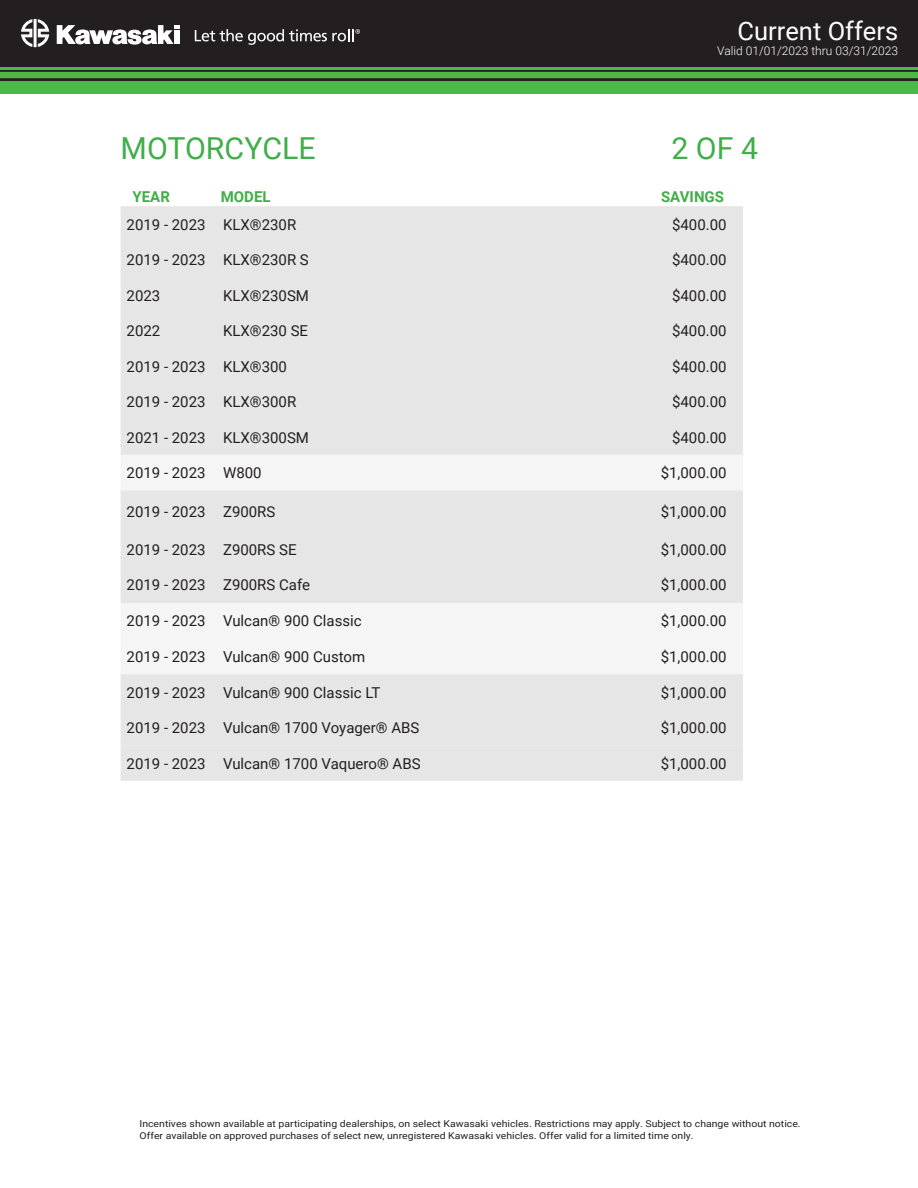
<style>
.page{position:relative;width:918px;height:1188px;background:#fff}
.page>*{position:absolute;margin:0;border:0;box-sizing:border-box;transform-origin:0 0}
.t1{font:30.3px "Roboto";color:#40ae49}
.t2{font:25.5px "Roboto";color:#fff}
.t3{font:15px "Roboto";color:#231f20}
.t4{font:700 15px "Roboto";color:#40ae49}
.t5{font:300 12px "Roboto";color:#fff}
.t6{font:9.45px/12.6px "Roboto";color:#231f20;scale:1.11 1}
</style>
<div class="page">
<div style="left:0;top:67px;width:918px;height:27px;background:linear-gradient(to right,#272c24,#262c23)"></div>
<div style="left:0;top:72px;width:918px;height:6px;background:#4cb848"></div>
<div style="left:0;top:81px;width:918px;height:13px;background:#4cb848"></div>
<hr style="left:0;top:67px;width:918px;height:3px;background:#4cb848">
<div style="left:0;top:0;width:918px;height:67px;background:#231f20"></div>
<svg style="left:57px;top:25px;width:123px;height:20px"></svg>
<svg style="left:21px;top:19px;width:28px;height:28px"></svg>
<svg style="left:195px;top:29px;width:165px;height:16px"></svg>
<div style="left:121px;top:206px;width:622px;height:249px;background:#e6e6e6"></div>
<svg style="left:121px;top:490px;width:622px;height:291px;fill:#e6e6e6"></svg>
<h2 class="t2" style="left:738px;top:13px;width:162px">Current Offers</h2>
<h1 class="t1" style="left:121px;top:127px;width:197px">MOTORCYCLE</h1>
<p class="t5" style="left:717px;top:43px;width:182px">Valid 01/01/2023 thru 03/31/2023</p>
<h1 class="t1" style="left:671px;top:127px;width:88px">2 OF 4</h1>
<p class="t4" style="left:133px;top:186px;width:39px">YEAR</p>
<p class="t4" style="left:221px;top:186px;width:51px">MODEL</p>
<p class="t4" style="left:661px;top:186px;width:64px">SAVINGS</p>
<p class="t3" style="left:127px;top:214px;width:81px">2019 - 2023</p>
<p class="t3" style="left:223px;top:214px;width:75px">KLX®230R</p>
<p class="t3" style="left:672px;top:214px;width:56px">$400.00</p>
<p class="t3" style="left:127px;top:249px;width:81px">2019 - 2023</p>
<p class="t3" style="left:223px;top:249px;width:87px">KLX®230R S</p>
<p class="t3" style="left:672px;top:249px;width:56px">$400.00</p>
<p class="t3" style="left:127px;top:285px;width:35px">2023</p>
<p class="t3" style="left:223px;top:285px;width:87px">KLX®230SM</p>
<p class="t3" style="left:672px;top:285px;width:56px">$400.00</p>
<p class="t3" style="left:127px;top:320px;width:35px">2022</p>
<p class="t3" style="left:223px;top:320px;width:87px">KLX®230 SE</p>
<p class="t3" style="left:672px;top:320px;width:56px">$400.00</p>
<p class="t3" style="left:127px;top:356px;width:81px">2019 - 2023</p>
<p class="t3" style="left:223px;top:356px;width:65px">KLX®300</p>
<p class="t3" style="left:672px;top:356px;width:56px">$400.00</p>
<p class="t3" style="left:127px;top:391px;width:81px">2019 - 2023</p>
<p class="t3" style="left:223px;top:391px;width:75px">KLX®300R</p>
<p class="t3" style="left:672px;top:391px;width:56px">$400.00</p>
<p class="t3" style="left:127px;top:427px;width:81px">2021 - 2023</p>
<p class="t3" style="left:223px;top:427px;width:87px">KLX®300SM</p>
<p class="t3" style="left:672px;top:427px;width:56px">$400.00</p>
<p class="t3" style="left:127px;top:462px;width:81px">2019 - 2023</p>
<p class="t3" style="left:223px;top:462px;width:40px">W800</p>
<p class="t3" style="left:661px;top:462px;width:67px">$1,000.00</p>
<p class="t3" style="left:127px;top:501px;width:81px">2019 - 2023</p>
<p class="t3" style="left:223px;top:501px;width:54px">Z900RS</p>
<p class="t3" style="left:661px;top:501px;width:67px">$1,000.00</p>
<p class="t3" style="left:127px;top:539px;width:81px">2019 - 2023</p>
<p class="t3" style="left:223px;top:539px;width:75px">Z900RS SE</p>
<p class="t3" style="left:661px;top:539px;width:67px">$1,000.00</p>
<p class="t3" style="left:127px;top:574px;width:81px">2019 - 2023</p>
<p class="t3" style="left:223px;top:574px;width:89px">Z900RS Cafe</p>
<p class="t3" style="left:661px;top:574px;width:67px">$1,000.00</p>
<p class="t3" style="left:127px;top:611px;width:81px">2019 - 2023</p>
<p class="t3" style="left:223px;top:611px;width:140px">Vulcan® 900 Classic</p>
<p class="t3" style="left:661px;top:611px;width:67px">$1,000.00</p>
<p class="t3" style="left:127px;top:646px;width:81px">2019 - 2023</p>
<p class="t3" style="left:223px;top:646px;width:144px">Vulcan® 900 Custom</p>
<p class="t3" style="left:661px;top:646px;width:67px">$1,000.00</p>
<p class="t3" style="left:127px;top:682px;width:81px">2019 - 2023</p>
<p class="t3" style="left:223px;top:682px;width:159px">Vulcan® 900 Classic LT</p>
<p class="t3" style="left:661px;top:682px;width:67px">$1,000.00</p>
<p class="t3" style="left:127px;top:717px;width:81px">2019 - 2023</p>
<p class="t3" style="left:223px;top:717px;width:198px">Vulcan® 1700 Voyager® ABS</p>
<p class="t3" style="left:661px;top:717px;width:67px">$1,000.00</p>
<p class="t3" style="left:127px;top:753px;width:81px">2019 - 2023</p>
<p class="t3" style="left:223px;top:753px;width:199px">Vulcan® 1700 Vaquero® ABS</p>
<p class="t3" style="left:661px;top:753px;width:67px">$1,000.00</p>
<p class="t6" style="left:140px;top:1117px;width:597px">Incentives shown available at participating dealerships, on select Kawasaki vehicles. Restrictions may apply. Subject to change without notice.<br>Offer available on approved purchases of select new, unregistered Kawasaki vehicles. Offer valid for a limited time only.</p>
</div>
